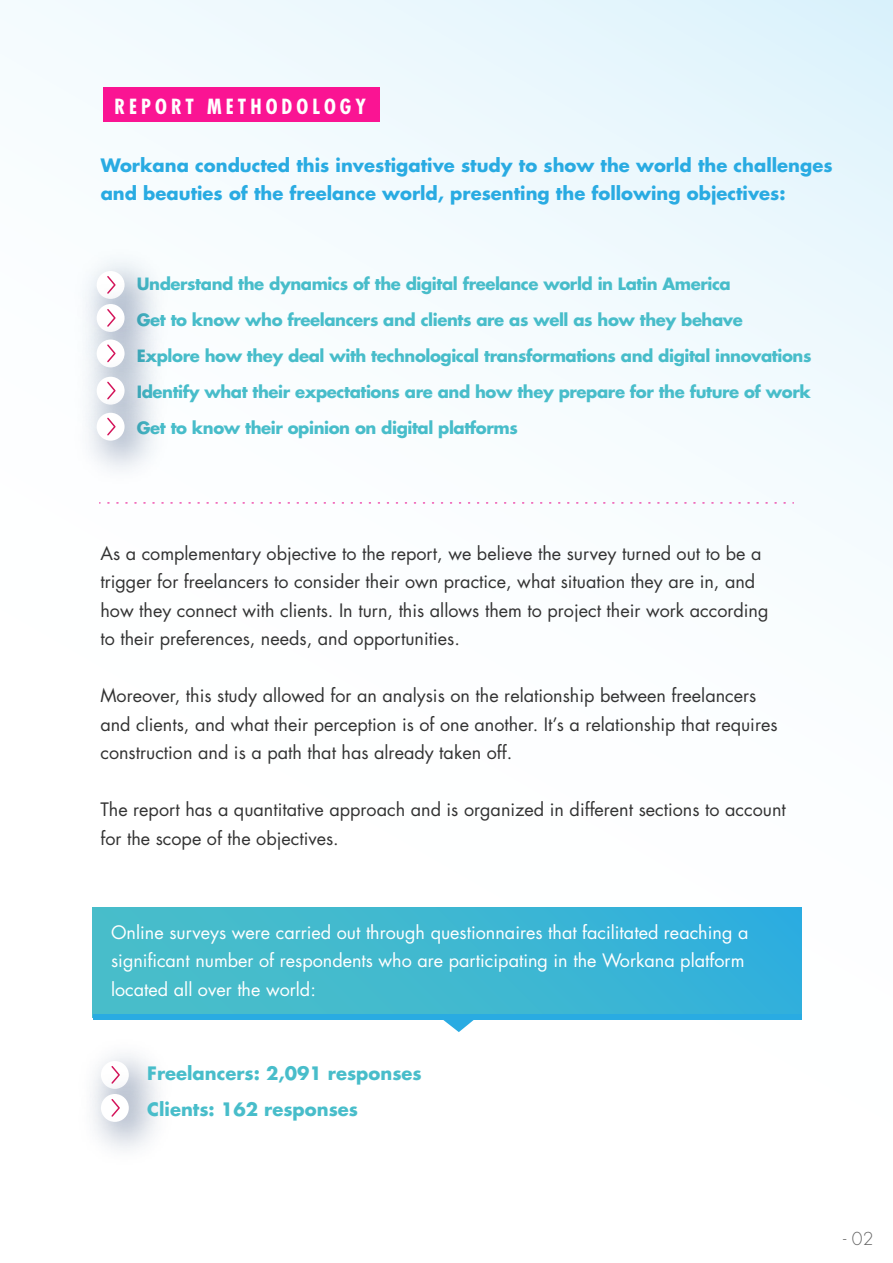
<style>
.page{position:relative;width:893px;height:1263px;background:#fff}
.page>*{position:absolute;margin:0;border:0;box-sizing:border-box;transform-origin:0 0}
.t1{font:700 condensed 20.4px "Futura Std";letter-spacing:.2em;color:#fff}
.t2{font:18px/28.5px "Futura Std";color:#333}
.t3{font:18px/28.5px "Futura Std";color:#fff}
.t4{font:700 18px/28.5px "Futura Std";color:#29abe2}
.t5{font:700 18px/36px "Futura Std";color:#48bdca}
.t6{font:300 17.4px "Futura Std";color:#666}
.t7{font:700 16.5px/36px "Futura Std";letter-spacing:-.025em;color:#48bdca}
</style>
<div class="page">
<div style="left:0;top:0;width:893px;height:1263px;background:linear-gradient(to bottom,#eef9fd,#fff)"></div>
<img style="left:62px;top:235px;width:118px;height:33px">
<img style="left:62px;top:268px;width:118px;height:36px">
<img style="left:66px;top:1025px;width:118px;height:33px">
<img style="left:66px;top:1058px;width:118px;height:120px">
<div style="left:101px;top:1094px;width:28px;height:28px;background:#fff;border-radius:50%"></div>
<svg style="left:111px;top:1099px;width:9px;height:18px"></svg>
<img style="left:62px;top:304px;width:118px;height:38px">
<svg style="left:97px;top:339px;width:28px;height:28px"></svg>
<img style="left:62px;top:342px;width:118px;height:35px">
<img style="left:62px;top:377px;width:118px;height:120px">
<div style="left:97px;top:413px;width:28px;height:28px;background:#fff;border-radius:50%"></div>
<svg style="left:107px;top:417px;width:9px;height:19px"></svg>
<div style="left:103px;top:87px;width:277px;height:34px;background:#fa1493"></div>
<svg style="left:108px;top:503px;width:686px;height:1px"></svg>
<div style="left:93px;top:907px;width:708px;height:110px;background:linear-gradient(to right,#4cbfc7,#31b0dc)"></div>
<div style="left:93px;top:1014px;width:708px;height:5px;background:#29abe2"></div>
<svg style="left:443px;top:1019px;width:31px;height:13px"></svg>
<p class="t1" style="left:114px;top:94px;width:253px">REPORT METHODOLOGY</p>
<p class="t4" style="left:101px;top:150px;width:733px">Workana conducted this investigative study to show the world the challenges and beauties of the freelance world, presenting the following objectives:</p>
<p class="t7" style="left:137px;top:265px;width:676px">Understand the dynamics of the digital freelance world in Latin America<br>Get to know who freelancers and clients are as well as how they behave<br>Explore how they deal with technological transformations and digital innovations Identify what their expectations are and how they prepare for the future of work Get to know their opinion on digital platforms</p>
<p class="t2" style="left:100px;top:539px;width:670px">As a complementary objective to the report, we believe the survey turned out to be a trigger for freelancers to consider their own practice, what situation they are in, and how they connect with clients. In turn, this allows them to project their work according to their preferences, needs, and opportunities.</p>
<p class="t2" style="left:100px;top:681px;width:679px">Moreover, this study allowed for an analysis on the relationship between freelancers and clients, and what their perception is of one another. It’s a relationship that requires construction and is a path that has already taken off.</p>
<p class="t2" style="left:100px;top:795px;width:687px">The report has a quantitative approach and is organized in different sections to account for the scope of the objectives.</p>
<p class="t3" style="left:111px;top:918px;width:639px">Online surveys were carried out through questionnaires that facilitated reaching a significant number of respondents who are participating in the Workana platform located all over the world:</p>
<p class="t5" style="left:147px;top:1055px;width:276px">Freelancers: 2,091 responses<br>Clients: 162 responses</p>
<p class="t6" style="left:843px;top:1227px;width:32px">- 02</p>
</div>
